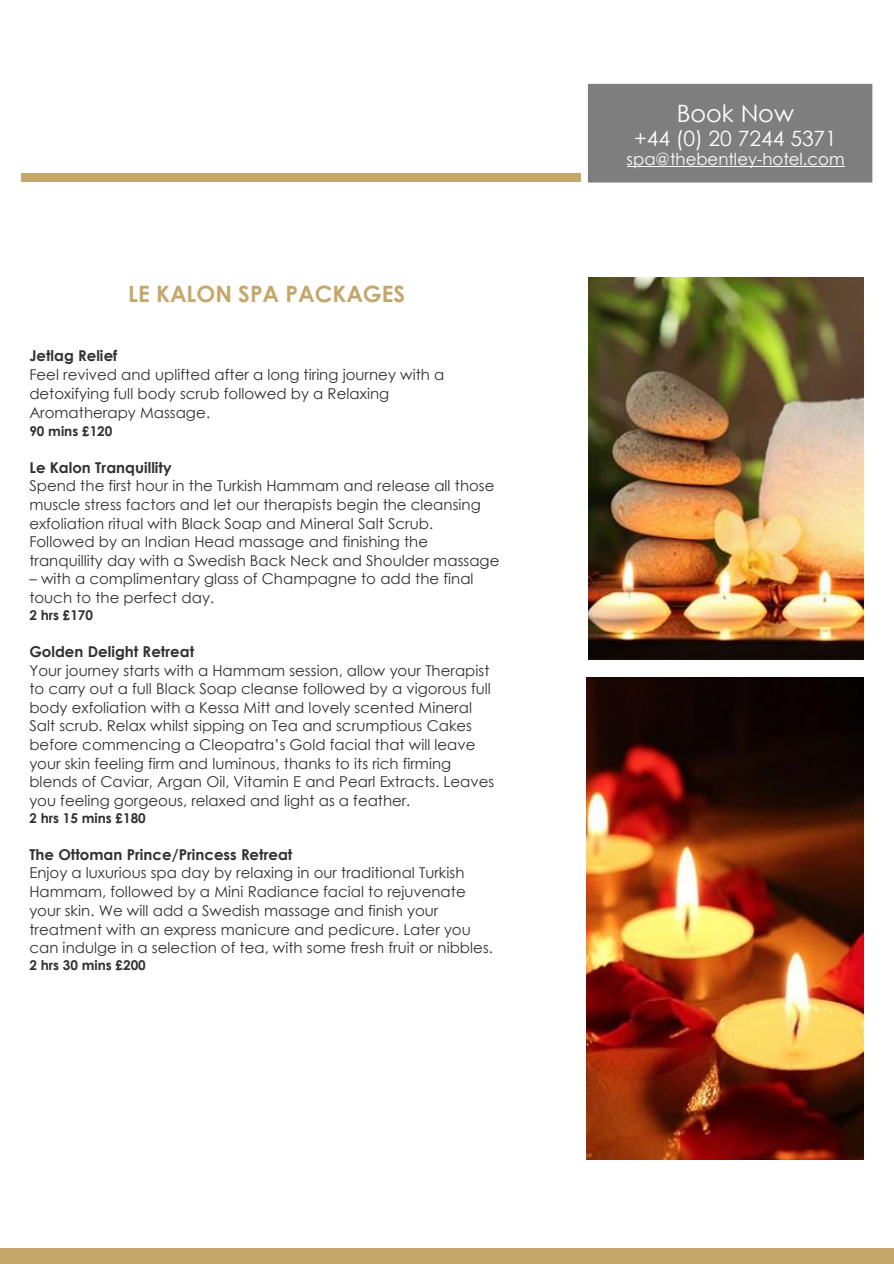
<style>
.page{position:relative;width:894px;height:1264px;background:#fff}
.page>*{position:absolute;margin:0;border:0;box-sizing:border-box;transform-origin:0 0}
.t1{font:24px "Century Gothic";color:#fff}
.t2{font:700 22.5px "Century Gothic";color:#c5a76c}
.t3{font:21px "Century Gothic";color:#fff}
.t4{font:16.5px "Century Gothic";color:#fff}
.t5{font:15px/18.6px "Century Gothic";letter-spacing:.005em;color:#323031}
.t6{font:700 15px "Century Gothic";color:#323031}
.t7{font:700 13.5px "Century Gothic";color:#323031}
</style>
<div class="page">
<div style="left:0;top:1248px;width:893px;height:15px;background:#c5a76c"></div>
<div style="left:588px;top:85px;width:283px;height:97px;background:#7e7e7e"></div>
<div style="left:587px;top:84px;width:285px;height:98px;border:2px solid #7e7e7e"></div>
<div style="left:21px;top:173px;width:559px;height:9px;background:#c5a76c"></div>
<hr style="left:626px;top:166px;width:218px;height:1px;background:#fff">
<img style="left:586px;top:677px;width:277px;height:481px">
<img style="left:588px;top:277px;width:275px;height:382px">
<h2 class="t2" style="left:128px;top:276px;width:278px">LE KALON SPA PACKAGES</h2>
<p class="t6" style="left:29px;top:344px;width:90px">Jetlag Relief</p>
<p class="t5" style="left:29px;top:365px;width:416px;line-height:19px">Feel revived and uplifted after a long tiring journey with a detoxifying full body scrub followed by a Relaxing<br>Aromatherapy Massage.</p>
<p class="t7" style="left:29px;top:420px;width:84px">90 mins £120</p>
<p class="t6" style="left:29px;top:456px;width:144px">Le Kalon Tranquillity</p>
<p class="t5" style="left:29px;top:476px;width:471px">Spend the first hour in the Turkish Hammam and release all those muscle stress factors and let our therapists begin the cleansing exfoliation ritual with Black Soap and Mineral Salt Scrub.<br>Followed by an Indian Head massage and finishing the tranquillity day with a Swedish Back Neck and Shoulder massage</p>
<p class="t5" style="left:29px;top:569px;width:445px">– with a complimentary glass of Champagne to add the final touch to the perfect day.</p>
<p class="t7" style="left:29px;top:604px;width:65px">2 hrs £170</p>
<p class="t6" style="left:29px;top:640px;width:166px">Golden Delight Retreat</p>
<p class="t5" style="left:29px;top:660px;width:466px">Your journey starts with a Hammam session, allow your Therapist to carry out a full Black Soap cleanse followed by a vigorous full body exfoliation with a Kessa Mitt and lovely scented Mineral Salt scrub. Relax whilst sipping on Tea and scrumptious Cakes before commencing a Cleopatra’s Gold facial that will leave your skin feeling firm and luminous, thanks to its rich firming blends of Caviar, Argan Oil, Vitamin E and Pearl Extracts. Leaves you feeling gorgeous, relaxed and light as a feather.</p>
<p class="t7" style="left:29px;top:807px;width:118px">2 hrs 15 mins £180</p>
<p class="t6" style="left:29px;top:842px;width:264px">The Ottoman Prince/Princess Retreat</p>
<p class="t5" style="left:29px;top:863px;width:465px">Enjoy a luxurious spa day by relaxing in our traditional Turkish Hammam, followed by a Mini Radiance facial to rejuvenate your skin. We will add a Swedish massage and finish your treatment with an express manicure and pedicure. Later you can indulge in a selection of tea, with some fresh fruit or nibbles.</p>
<p class="t7" style="left:29px;top:954px;width:118px">2 hrs 30 mins £200</p>
<h1 class="t1" style="left:676px;top:97px;width:119px">Book Now</h1>
<h3 class="t3" style="left:634px;top:124px;width:204px">+44 (0) 20 7244 5371</h3>
<p class="t4" style="left:626px;top:147px;width:219px">spa@thebentley-hotel.com</p>
</div>
